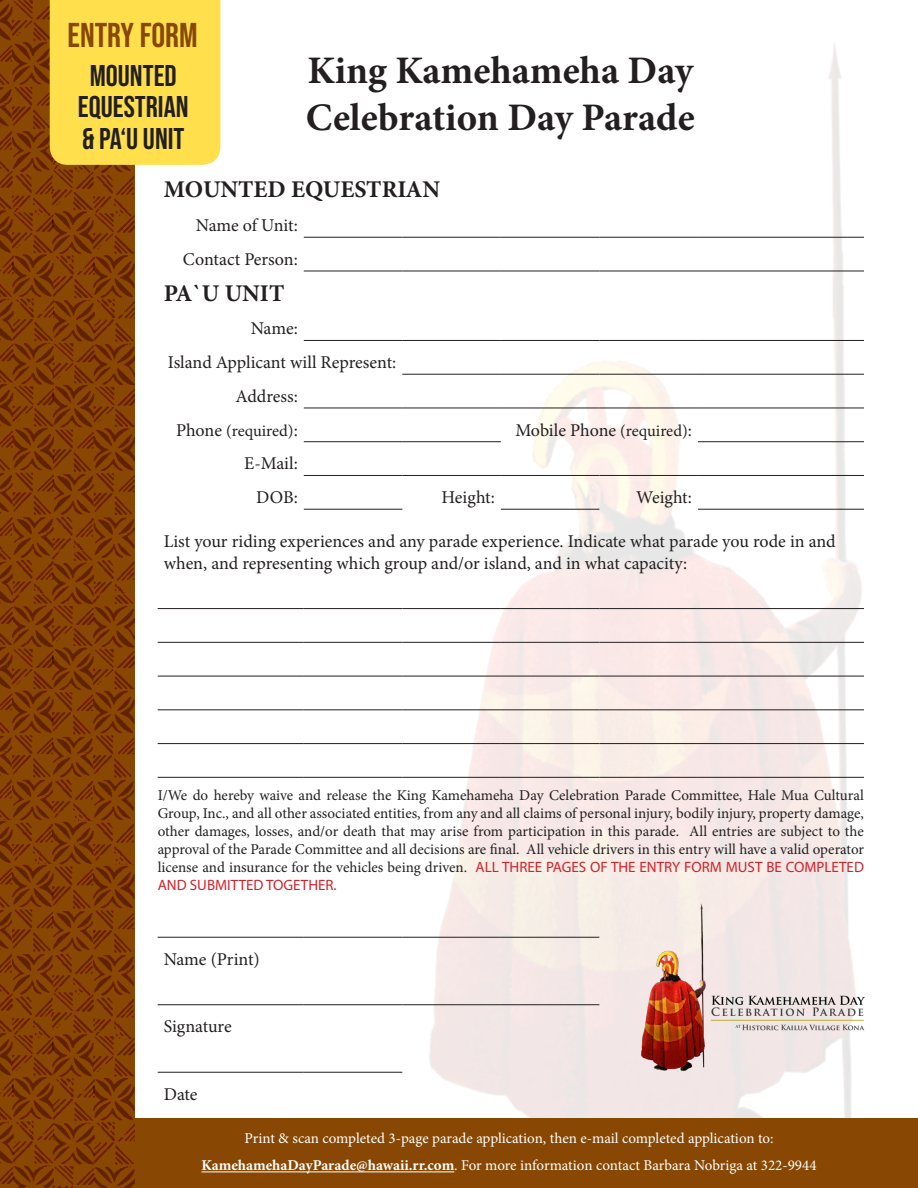
<style>
.page{position:relative;width:918px;height:1188px;background:#fff}
.page>*{position:absolute;margin:0;border:0;box-sizing:border-box;transform-origin:0 0}
.t1{font:700 39px/46.8px "Minion Pro";letter-spacing:-.005em;color:#231f20}
.t2{font:34.5px "Bebas Neue";color:#884803}
.t3{font:30px/31.5px "Bebas Neue";color:#231f20;text-align:center}
.t4{font:700 24px "Minion Pro";color:#231f20}
.t5{font:18px/21.6px "Minion Pro";letter-spacing:-.005em;color:#231f20}
.t6{font:16.5px "Minion Pro";color:#231f20}
.t7{font:15px/18px "Minion Pro";color:#231f20;text-align:justify}
.t8{font:15px/27px "Minion Pro";color:#fff;text-align:center}
.s1{font-size:18px}
.s2{font-size:16.5px}
.s3{font-family:"Myriad Pro";color:#d1232a}
.s4{font-weight:700}
</style>
<div class="page">
<img style="left:321px;top:44px;width:571px;height:1075px">
<div style="left:124px;top:1119px;width:794px;height:69px;background:#884803"></div>
<img style="left:0;top:0;width:135px;height:1188px">
<div style="left:50px;top:0;width:170px;height:165px;background:#ffdf4b"></div>
<hr style="left:201px;top:1172px;width:253px;height:1px;background:#fff">
<hr style="left:304px;top:237px;width:98px;height:1px;background:#231f20">
<hr style="left:402px;top:237px;width:99px;height:1px;background:#231f20">
<hr style="left:501px;top:237px;width:98px;height:1px;background:#231f20">
<hr style="left:599px;top:237px;width:99px;height:1px;background:#231f20">
<hr style="left:698px;top:237px;width:166px;height:1px;background:#231f20">
<hr style="left:304px;top:271px;width:98px;height:1px;background:#231f20">
<hr style="left:402px;top:271px;width:99px;height:1px;background:#231f20">
<hr style="left:501px;top:271px;width:98px;height:1px;background:#231f20">
<hr style="left:599px;top:271px;width:99px;height:1px;background:#231f20">
<hr style="left:698px;top:271px;width:166px;height:1px;background:#231f20">
<hr style="left:304px;top:340px;width:98px;height:1px;background:#231f20">
<hr style="left:402px;top:340px;width:99px;height:1px;background:#231f20">
<hr style="left:501px;top:340px;width:98px;height:1px;background:#231f20">
<hr style="left:599px;top:340px;width:99px;height:1px;background:#231f20">
<hr style="left:698px;top:340px;width:166px;height:1px;background:#231f20">
<hr style="left:402px;top:374px;width:99px;height:1px;background:#231f20">
<hr style="left:501px;top:374px;width:98px;height:1px;background:#231f20">
<hr style="left:599px;top:374px;width:99px;height:1px;background:#231f20">
<hr style="left:698px;top:374px;width:166px;height:1px;background:#231f20">
<hr style="left:304px;top:408px;width:98px;height:1px;background:#231f20">
<hr style="left:402px;top:408px;width:99px;height:1px;background:#231f20">
<hr style="left:501px;top:408px;width:98px;height:1px;background:#231f20">
<hr style="left:599px;top:408px;width:99px;height:1px;background:#231f20">
<hr style="left:698px;top:408px;width:166px;height:1px;background:#231f20">
<hr style="left:304px;top:441px;width:98px;height:1px;background:#231f20">
<hr style="left:402px;top:441px;width:99px;height:1px;background:#231f20">
<hr style="left:698px;top:441px;width:166px;height:1px;background:#231f20">
<hr style="left:304px;top:475px;width:98px;height:1px;background:#231f20">
<hr style="left:402px;top:475px;width:99px;height:1px;background:#231f20">
<hr style="left:501px;top:475px;width:98px;height:1px;background:#231f20">
<hr style="left:599px;top:475px;width:99px;height:1px;background:#231f20">
<hr style="left:698px;top:475px;width:166px;height:1px;background:#231f20">
<hr style="left:304px;top:509px;width:98px;height:1px;background:#231f20">
<hr style="left:501px;top:509px;width:98px;height:1px;background:#231f20">
<hr style="left:698px;top:509px;width:166px;height:1px;background:#231f20">
<hr style="left:158px;top:608px;width:146px;height:1px;background:#231f20">
<hr style="left:304px;top:608px;width:98px;height:1px;background:#231f20">
<hr style="left:402px;top:608px;width:99px;height:1px;background:#231f20">
<hr style="left:501px;top:608px;width:98px;height:1px;background:#231f20">
<hr style="left:599px;top:608px;width:99px;height:1px;background:#231f20">
<hr style="left:698px;top:608px;width:166px;height:1px;background:#231f20">
<hr style="left:158px;top:642px;width:146px;height:1px;background:#231f20">
<hr style="left:304px;top:642px;width:98px;height:1px;background:#231f20">
<hr style="left:402px;top:642px;width:99px;height:1px;background:#231f20">
<hr style="left:501px;top:642px;width:98px;height:1px;background:#231f20">
<hr style="left:599px;top:642px;width:99px;height:1px;background:#231f20">
<hr style="left:698px;top:642px;width:166px;height:1px;background:#231f20">
<hr style="left:158px;top:676px;width:146px;height:1px;background:#231f20">
<hr style="left:304px;top:676px;width:98px;height:1px;background:#231f20">
<hr style="left:402px;top:676px;width:99px;height:1px;background:#231f20">
<hr style="left:501px;top:676px;width:98px;height:1px;background:#231f20">
<hr style="left:599px;top:676px;width:99px;height:1px;background:#231f20">
<hr style="left:698px;top:676px;width:166px;height:1px;background:#231f20">
<hr style="left:158px;top:709px;width:146px;height:1px;background:#231f20">
<hr style="left:304px;top:709px;width:98px;height:1px;background:#231f20">
<hr style="left:402px;top:709px;width:99px;height:1px;background:#231f20">
<hr style="left:501px;top:709px;width:98px;height:1px;background:#231f20">
<hr style="left:599px;top:709px;width:99px;height:1px;background:#231f20">
<hr style="left:698px;top:709px;width:166px;height:1px;background:#231f20">
<hr style="left:158px;top:743px;width:146px;height:1px;background:#231f20">
<hr style="left:304px;top:743px;width:98px;height:1px;background:#231f20">
<hr style="left:402px;top:743px;width:99px;height:1px;background:#231f20">
<hr style="left:501px;top:743px;width:98px;height:1px;background:#231f20">
<hr style="left:599px;top:743px;width:99px;height:1px;background:#231f20">
<hr style="left:698px;top:743px;width:166px;height:1px;background:#231f20">
<hr style="left:158px;top:777px;width:146px;height:1px;background:#231f20">
<hr style="left:304px;top:777px;width:98px;height:1px;background:#231f20">
<hr style="left:402px;top:777px;width:99px;height:1px;background:#231f20">
<hr style="left:501px;top:777px;width:98px;height:1px;background:#231f20">
<hr style="left:599px;top:777px;width:99px;height:1px;background:#231f20">
<hr style="left:698px;top:777px;width:166px;height:1px;background:#231f20">
<hr style="left:158px;top:1004px;width:146px;height:1px;background:#231f20">
<hr style="left:304px;top:1004px;width:98px;height:1px;background:#231f20">
<hr style="left:402px;top:1004px;width:99px;height:1px;background:#231f20">
<hr style="left:501px;top:1004px;width:98px;height:1px;background:#231f20">
<hr style="left:158px;top:937px;width:146px;height:1px;background:#231f20">
<hr style="left:304px;top:937px;width:98px;height:1px;background:#231f20">
<hr style="left:402px;top:937px;width:99px;height:1px;background:#231f20">
<hr style="left:501px;top:937px;width:98px;height:1px;background:#231f20">
<hr style="left:158px;top:1072px;width:146px;height:1px;background:#231f20">
<hr style="left:304px;top:1072px;width:98px;height:1px;background:#231f20">
<img style="left:625px;top:893px;width:257px;height:193px">
<h2 class="t2" style="left:68px;top:16px;width:132px">ENTRY FORM</h2>
<h3 class="t3" style="left:78px;top:59px;width:112px">MOUNTED<br>EQUESTRIAN &amp; PA‘U UNIT</h3>
<h1 class="t1" style="left:306px;top:47px;width:390px">King Kamehameha Day<br>Celebration Day Parade</h1>
<p class="t4" style="left:164px;top:173px;width:278px">MOUNTED EQUESTRIAN</p>
<p class="t5" style="left:196px;top:215px;width:103px">Name of Unit:</p>
<p class="t5" style="left:183px;top:249px;width:116px">Contact Person:</p>
<p class="t4" style="left:164px;top:276px;width:122px">PA`U UNIT</p>
<p class="t5" style="left:251px;top:318px;width:49px">Name:</p>
<p class="t5" style="left:168px;top:352px;width:230px">Island Applicant will Represent:</p>
<p class="t5" style="left:236px;top:386px;width:64px">Address:</p>
<p class="t6" style="left:176px;top:419px;width:123px"><span class="s1">Phone</span> (required)<span class="s1">:</span></p>
<p class="t5" style="left:515px;top:419px;width:178px">Mobile Phone <span class="s2">(required)</span>:</p>
<p class="t5" style="left:244px;top:453px;width:55px">E-Mail:</p>
<p class="t5" style="left:256px;top:487px;width:43px">DOB:</p>
<p class="t5" style="left:442px;top:487px;width:55px">Height:</p>
<p class="t5" style="left:636px;top:487px;width:57px">Weight:</p>
<p class="t5" style="left:164px;top:531px;width:674px">List your riding experiences and any parade experience. Indicate what parade you rode in and when, and representing which group and/or island, and in what capacity:</p>
<p class="t7" style="left:158px;top:787px;width:708px">I/We do hereby waive and release the King Kamehameha Day Celebration Parade Committee, Hale Mua Cultural Group, Inc., and all other associated entities, from any and all claims of personal injury, bodily injury, property damage, other damages, losses, and/or death that may arise from participation in this parade. All entries are subject to the approval of the Parade Committee and all decisions are final. All vehicle drivers in this entry will have a valid operator license and insurance for the vehicles being driven. <span class="s3">ALL THREE PAGES OF THE ENTRY FORM MUST BE COMPLETED AND SUBMITTED TOGETHER.</span></p>
<p class="t5" style="left:164px;top:949px;width:98px">Name (Print)</p>
<p class="t5" style="left:164px;top:1016px;width:70px">Signature</p>
<p class="t5" style="left:164px;top:1084px;width:35px">Date</p>
<p class="t8" style="left:201px;top:1125px;width:617px">Print &amp; scan completed 3-page parade application, then e-mail completed application to:<br><span class="s4">KamehamehaDayParade@hawaii.rr.com</span>. For more information contact Barbara Nobriga at 322-9944</p>
</div>
